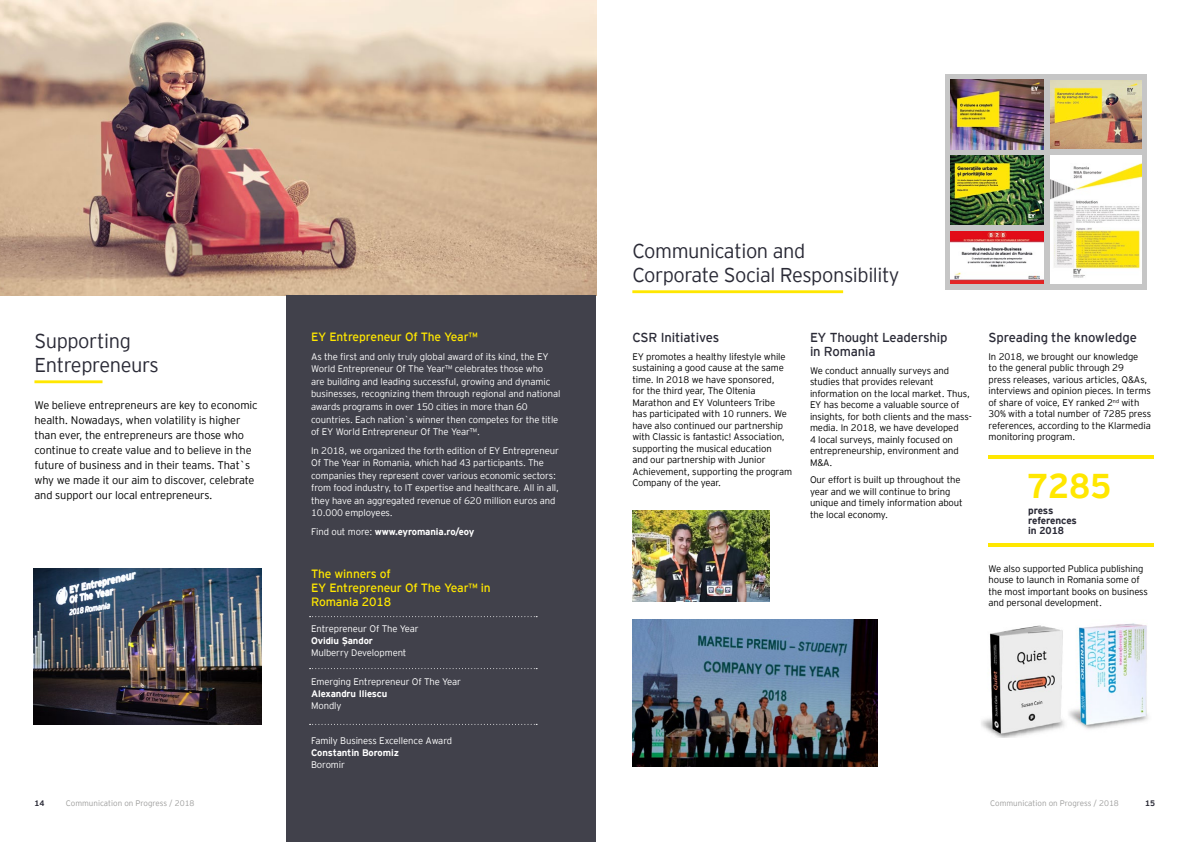
<style>
.page{position:relative;width:1191px;height:842px;background:#fff}
.page>*{position:absolute;margin:0;border:0;box-sizing:border-box;transform-origin:0 0}
.t1{font:700 34.3px "EY Interstate";color:#ffe700}
.t2{font:300 20px/24px "EY Interstate";letter-spacing:-.02em;color:#2a2a36}
.t3{font:13px/14px "EY Interstate";letter-spacing:-.01em;color:#2a2a36}
.t4{font:12px/14px "EY Interstate";letter-spacing:-.01em;color:#ffe700}
.t5{font:300 11px/15px "EY Interstate";letter-spacing:-.01em;color:#000}
.t6{font:700 10px/10px "EY Interstate";letter-spacing:-.015em;color:#2a2a36}
.t7{font:300 9.5px/11.5px "EY Interstate";letter-spacing:-.01em;color:#000}
.t8{font:300 9.5px/12.5px "EY Interstate";letter-spacing:-.01em;color:#fff}
.t9{font:700 9.5px "EY Interstate";letter-spacing:-.01em;color:#fff}
.t10{font:300 8px "EY Interstate";color:#9d9d9c}
.t11{font:700 8px "EY Interstate";color:#2a2a36}
.s1{font-weight:300}
</style>
<div class="page">
<img style="left:0;top:0;width:596px;height:295px">
<div style="left:286px;top:295px;width:310px;height:547px;background:#41414b"></div>
<div style="left:945px;top:74px;width:201px;height:216px;background:#c6c6c6"></div>
<hr style="left:632px;top:290px;width:211px;height:3px;background:#ffe700">
<hr style="left:34px;top:380px;width:68px;height:3px;background:#ffe700">
<img style="left:951px;top:232px;width:92px;height:52px">
<img style="left:951px;top:80px;width:92px;height:69px">
<img style="left:1050px;top:80px;width:91px;height:69px">
<img style="left:951px;top:155px;width:92px;height:70px">
<img style="left:1050px;top:155px;width:91px;height:129px">
<svg style="left:309px;top:668px;width:228px;height:1px"></svg>
<svg style="left:309px;top:616px;width:228px;height:1px"></svg>
<svg style="left:309px;top:724px;width:228px;height:1px"></svg>
<hr style="left:988px;top:455px;width:166px;height:4px;background:#ffe700">
<hr style="left:988px;top:543px;width:166px;height:4px;background:#ffe700">
<img style="left:981px;top:623px;width:167px;height:114px">
<img style="left:632px;top:620px;width:245px;height:147px">
<img style="left:632px;top:510px;width:137px;height:91px">
<img style="left:33px;top:569px;width:228px;height:156px">
<h2 class="t2" style="left:34px;top:328px;width:126px">Supporting<br>Entrepreneurs</h2>
<p class="t5" style="left:34px;top:397px;width:225px">We believe entrepreneurs are key to economic health. Nowadays, when volatility is higher than ever, the entrepreneurs are those who continue to create value and to believe in the future of business and in their teams. That`s why we made it our aim to discover, celebrate and support our local entrepreneurs.</p>
<p class="t4" style="left:311px;top:329px;width:168px">EY Entrepreneur Of The Year™</p>
<p class="t8" style="left:311px;top:350px;width:251px">As the first and only truly global award of its kind, the EY World Entrepreneur Of The Year™ celebrates those who<br>are building and leading successful, growing and dynamic businesses, recognizing them through regional and national awards programs in over 150 cities in more than 60 countries. Each nation`s winner then competes for the title of EY World Entrepreneur Of The Year™.</p>
<p class="t8" style="left:311px;top:443px;width:250px">In 2018, we organized the forth edition of EY Entrepreneur Of The Year in Romania, which had 43 participants. The companies they represent cover various economic sectors: from food industry, to IT expertise and healthcare. All in all, they have an aggregated revenue of 620 million euros and 10.000 employees.</p>
<p class="t9" style="left:311px;top:524px;width:165px"><span class="s1">Find out more:</span> www.eyromania.ro/eoy</p>
<p class="t4" style="left:311px;top:566px;width:181px">The winners of<br>EY Entrepreneur Of The Year™ in<br>Romania 2018</p>
<p class="t8" style="left:311px;top:622px;width:109px">Entrepreneur Of The Year</p>
<p class="t9" style="left:311px;top:634px;width:63px">Ovidiu Șandor</p>
<p class="t8" style="left:311px;top:646px;width:97px">Mulberry Development</p>
<p class="t8" style="left:311px;top:674px;width:152px">Emerging Entrepreneur Of The Year</p>
<p class="t9" style="left:311px;top:686px;width:78px">Alexandru Iliescu</p>
<p class="t8" style="left:311px;top:698px;width:32px">Mondly</p>
<p class="t8" style="left:311px;top:734px;width:143px">Family Business Excellence Award</p>
<p class="t9" style="left:311px;top:746px;width:89px">Constantin Boromiz</p>
<p class="t8" style="left:311px;top:758px;width:35px">Boromir</p>
<h2 class="t2" style="left:632px;top:238px;width:269px">Communication and<br>Corporate Social Responsibility</h2>
<h3 class="t3" style="left:632px;top:330px;width:88px">CSR Initiatives</h3>
<p class="t7" style="left:632px;top:350px;width:161px">EY promotes a healthy lifestyle while sustaining a good cause at the same time. In 2018 we have sponsored,<br>for the third year, The Oltenia Marathon and EY Volunteers Tribe has participated with 10 runners. We have also continued our partnership with Classic is fantastic! Association, supporting the musical education<br>and our partnership with Junior Achievement, supporting the program Company of the year.</p>
<h3 class="t3" style="left:810px;top:330px;width:139px">EY Thought Leadership in Romania</h3>
<p class="t7" style="left:810px;top:364px;width:163px">We conduct annually surveys and studies that provides relevant information on the local market. Thus,<br>EY has become a valuable source of insights, for both clients and the mass&shy;media. In 2018, we have developed<br>4 local surveys, mainly focused on entrepreneurship, environment and<br>M&amp;A.</p>
<p class="t7" style="left:810px;top:474px;width:154px">Our effort is built up throughout the year and we will continue to bring unique and timely information about the local economy.</p>
<h3 class="t3" style="left:988px;top:330px;width:150px">Spreading the knowledge</h3>
<p class="t7" style="left:988px;top:350px;width:164px">In 2018, we brought our knowledge<br>to the general public through 29<br>press releases, various articles, Q&amp;As, interviews and opinion pieces. In terms of share of voice, EY ranked 2<sup>nd</sup> with 30% with a total number of 7285 press references, according to the Klarmedia monitoring program.</p>
<h1 class="t1" style="left:1027px;top:461px;width:86px">7285</h1>
<p class="t6" style="left:1028px;top:504px;width:50px">press references in 2018</p>
<p class="t7" style="left:988px;top:562px;width:161px">We also supported Publica publishing house to launch in Romania some of the most important books on business and personal development.</p>
<p class="t11" style="left:34px;top:797px;width:11px">14</p>
<p class="t10" style="left:66px;top:797px;width:130px">Communication on Progress / 2018</p>
<p class="t10" style="left:990px;top:797px;width:130px">Communication on Progress / 2018</p>
<p class="t11" style="left:1145px;top:797px;width:11px">15</p>
</div>
